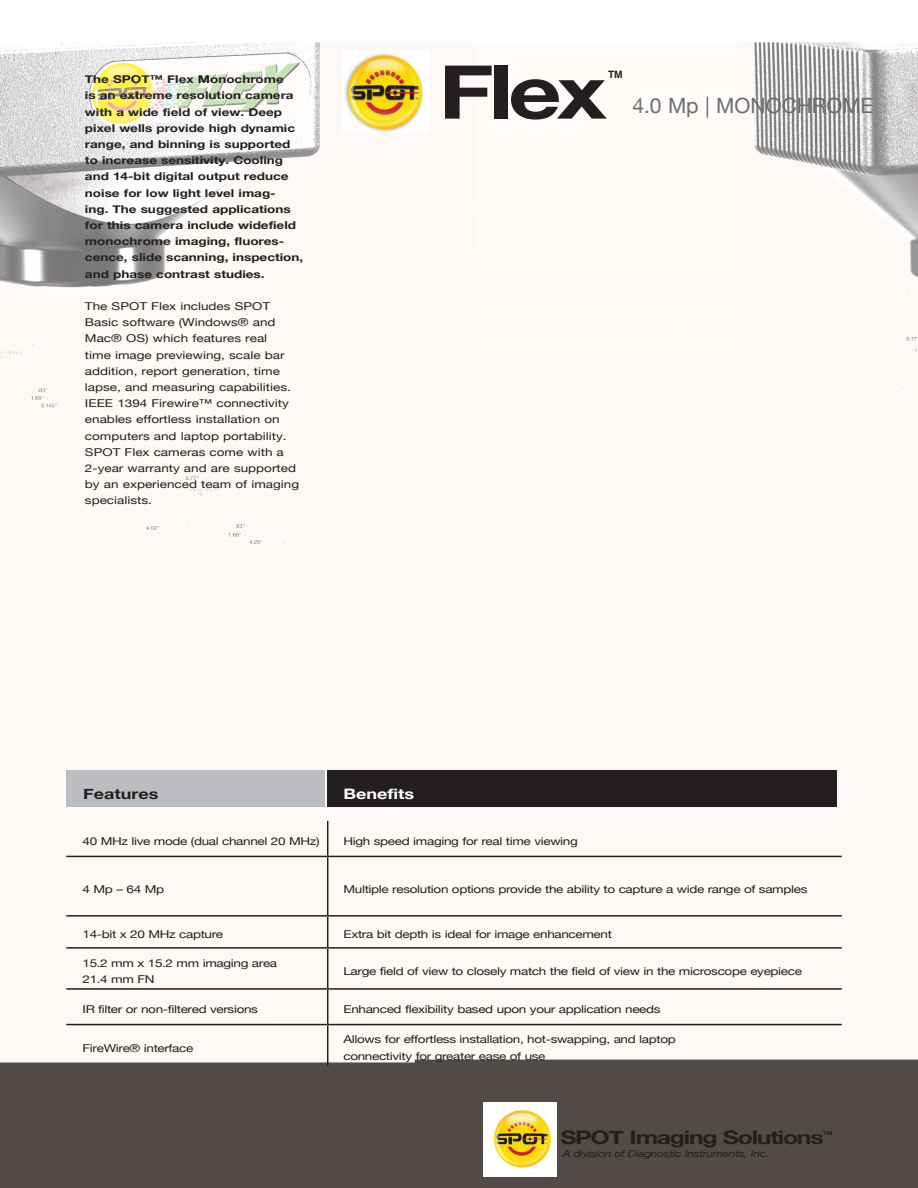
<style>
.page{position:relative;width:918px;height:1188px;background:#fff}
.page>*{position:absolute;margin:0;border:0;box-sizing:border-box;transform-origin:0 0}
.t1{font:700 74.25px "Helvetica Neue";color:#231f20;scale:1.25 1}
.t2{font:21px "Helvetica Neue";color:#6c6d70}
.t3{font:700 18.6px "Helvetica Neue";letter-spacing:-.05em;color:#231f20;scale:1.33 1}
.t4{font:700 14.4px "Helvetica Neue";color:#231f20;scale:1.25 1}
.t5{font:700 14.4px "Helvetica Neue";color:#fff;scale:1.25 1}
.t6{font:10.8px/16.2px "Helvetica Neue";letter-spacing:-.025em;color:#231f20;scale:1.25 1}
.t7{font:700 10.8px/16.2px "Helvetica Neue";color:#231f20;scale:1.25 1}
.t8{font:10.8px/16.2px "Helvetica Neue";color:#231f20;scale:1.25 1}
.t9{font:700 10.05px "Helvetica";color:#231f20}
.t10{font:italic 9.6px "Helvetica Neue";letter-spacing:-.025em;color:#231f20;scale:1.25 1}
.t11{font:700 5.25px "Helvetica Neue";color:#231f20;scale:1.33 1}
</style>
<div class="page">
<img style="left:0;top:42px;width:918px;height:1146px">
<div style="left:66px;top:771px;width:259px;height:36px;background:#bcbdc0"></div>
<div style="left:328px;top:771px;width:509px;height:36px;background:#231f20"></div>
<img style="left:342px;top:50px;width:88px;height:83px">
<hr style="left:327px;top:821px;width:1px;height:35px;background:#231f20">
<hr style="left:66px;top:856px;width:262px;height:1px;background:#231f20">
<hr style="left:328px;top:856px;width:514px;height:1px;background:#231f20">
<hr style="left:327px;top:857px;width:1px;height:58px;background:#231f20">
<hr style="left:66px;top:915px;width:262px;height:2px;background:#231f20">
<hr style="left:328px;top:915px;width:514px;height:2px;background:#231f20">
<hr style="left:327px;top:917px;width:1px;height:30px;background:#231f20">
<hr style="left:66px;top:947px;width:262px;height:2px;background:#231f20">
<hr style="left:328px;top:947px;width:514px;height:2px;background:#231f20">
<hr style="left:327px;top:949px;width:1px;height:39px;background:#231f20">
<hr style="left:66px;top:988px;width:262px;height:2px;background:#231f20">
<hr style="left:328px;top:988px;width:514px;height:2px;background:#231f20">
<hr style="left:327px;top:990px;width:1px;height:34px;background:#231f20">
<hr style="left:66px;top:1024px;width:262px;height:1px;background:#231f20">
<hr style="left:328px;top:1024px;width:514px;height:1px;background:#231f20">
<hr style="left:327px;top:1025px;width:1px;height:41px;background:#231f20">
<img style="left:484px;top:1103px;width:73px;height:73px">
<p class="t7" style="left:85px;top:71px;width:176px">The SPOT™ Flex Monochrome<br>is an extreme resolution camera with a wide field of view. Deep pixel wells provide high dynamic range, and binning is supported to increase sensitivity. Cooling and 14-bit digital output reduce noise for low light level imag-<br>ing. The suggested applications for this camera include widefield monochrome imaging, fluores&shy;cence, slide scanning, inspection, and phase contrast studies.</p>
<p class="t8" style="left:85px;top:297px;width:173px">The SPOT Flex includes SPOT<br>Basic software (Windows® and<br>Mac® OS) which features real<br>time image previewing, scale bar addition, report generation, time lapse, and measuring capabilities.<br>IEEE 1394 Firewire™ connectivity enables effortless installation on computers and laptop portability.<br>SPOT Flex cameras come with a<br>2-year warranty and are supported by an experienced team of imaging specialists.</p>
<h1 class="t1" style="left:439px;top:25px;width:136px">Flex</h1>
<p class="t9" style="left:608px;top:66px;width:16px">TM</p>
<h2 class="t2" style="left:632px;top:88px;width:211px">4.0 Mp | Monochrome</h2>
<h3 class="t4" style="left:83px;top:781px;width:62px">Features</h3>
<h3 class="t5" style="left:344px;top:781px;width:58px">Benefits</h3>
<p class="t6" style="left:83px;top:832px;width:191px">40 MHz live mode (dual channel 20 MHz)</p>
<p class="t6" style="left:343px;top:832px;width:189px">H igh speed imaging for real time viewing</p>
<p class="t6" style="left:83px;top:880px;width:67px">4 Mp – 64 Mp</p>
<p class="t6" style="left:343px;top:880px;width:373px">Multiple resolution options provide the ability to capture a wide range of samples</p>
<p class="t6" style="left:83px;top:926px;width:114px">14-bit x 20 MHz capture</p>
<p class="t6" style="left:343px;top:926px;width:216px">Extra bit depth is ideal for image enhancement</p>
<p class="t6" style="left:83px;top:954px;width:157px">15.2 mm x 15.2 mm imaging area<br>21.4 mm FN</p>
<p class="t6" style="left:343px;top:962px;width:368px">Large field of view to closely match the field of view in the microscope eyepiece</p>
<p class="t6" style="left:83px;top:1000px;width:142px">IR filter or non-filtered versions</p>
<p class="t6" style="left:343px;top:1000px;width:255px">Enhanced flexibility based upon your application needs</p>
<p class="t6" style="left:83px;top:1039px;width:90px">FireWire® interface</p>
<p class="t6" style="left:343px;top:1031px;width:267px">Allows for effortless installation, hot-swapping, and laptop connectivity for greater ease of use</p>
<h3 class="t3" style="left:560px;top:1121px;width:200px">SPOT Imaging Solutions</h3>
<p class="t11" style="left:823px;top:1128px;width:9px">TM</p>
<p class="t10" style="left:562px;top:1145px;width:167px">A division of Diagnostic Instruments, Inc.</p>
</div>
